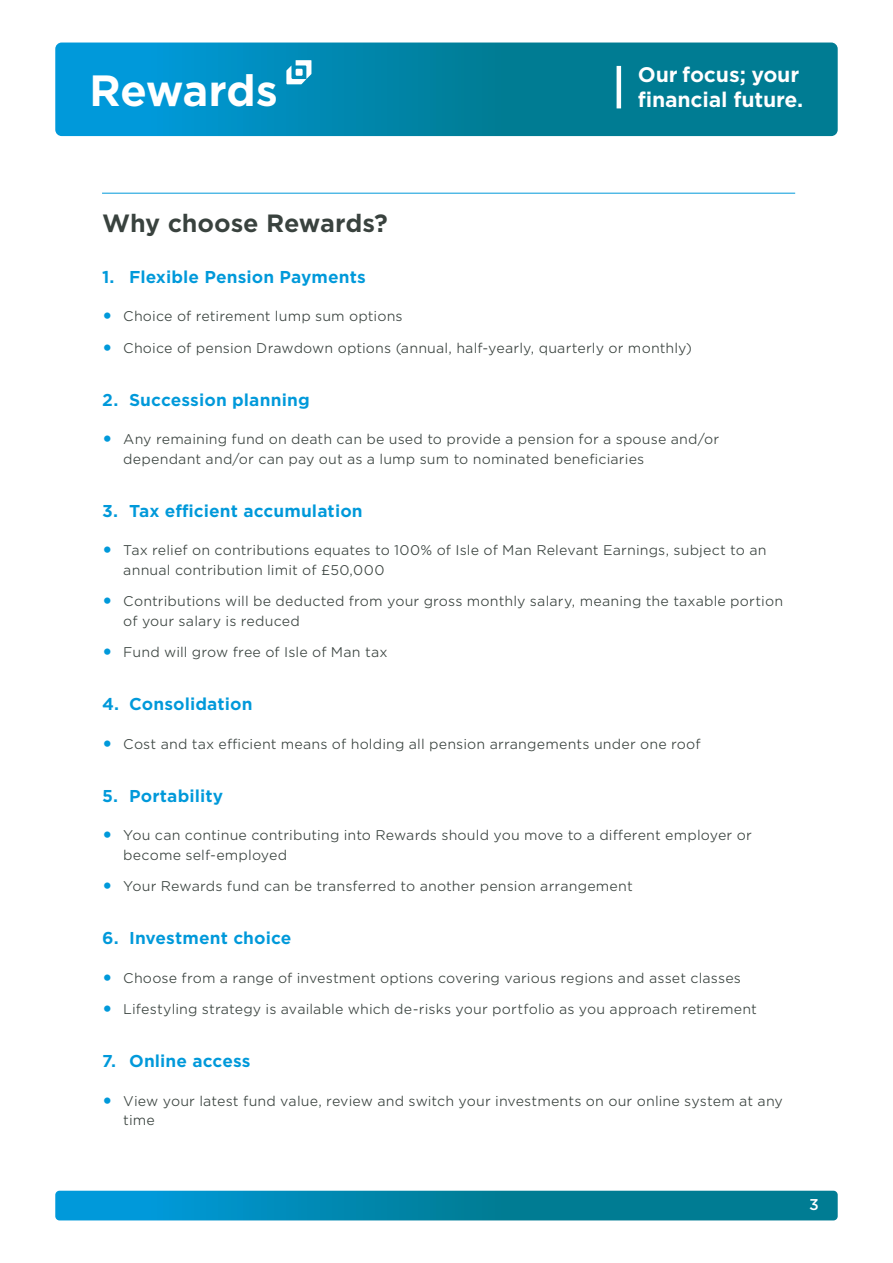
<style>
.page{position:relative;width:893px;height:1263px;background:#fff}
.page>*{position:absolute;margin:0;border:0;box-sizing:border-box;transform-origin:0 0}
.t1{font:700 42px "Gotham S Sm";letter-spacing:-.02em;color:#fff}
.Heading{font:700 24px "Gotham S Sm";letter-spacing:-.01em;color:#39423e}
.t2{font:700 20.25px "Gotham S Sm";letter-spacing:-.01em;color:#fff}
.t3{font:700 16.5px "Gotham S Sm";letter-spacing:.005em;color:#0099da}
.t4{font:500 15px "Gotham S Sm";color:#fff}
.t5{font:300 13.5px/19.5px "Gotham S Sm";letter-spacing:.01em;color:#39423e}
.s1{font-family:"Gotham";font-weight:700;font-size:21px;color:#0099da}
</style>
<div class="page">
<svg style="left:55px;top:1191px;width:783px;height:29px;background:#0085aa"></svg>
<svg style="left:55px;top:43px;width:783px;height:93px;background:#0085aa"></svg>
<hr style="left:617px;top:66px;width:4px;height:42px;background:#fff">
<svg style="left:286px;top:60px;width:25px;height:24px"></svg>
<hr style="left:102px;top:193px;width:693px;height:1px;background:#0099da">
<h1 class="t1" style="left:89px;top:62px;width:190px">Rewards</h1>
<h3 class="t2" style="left:638px;top:61px;width:163px">Our focus; your</h3>
<h3 class="t2" style="left:638px;top:85px;width:167px">financial future.</h3>
<p class="Heading" style="left:102px;top:206px;width:287px">Why choose Rewards?</p>
<p class="t3" style="left:102px;top:265px;width:265px">1. Flexible Pension Payments</p>
<p class="t5" style="left:102px;top:306px;width:302px"><span class="s1">•</span> Choice of retirement lump sum options</p>
<p class="t5" style="left:102px;top:337px;width:591px"><span class="s1">•</span> Choice of pension Drawdown options (annual, half-yearly, quarterly or monthly)</p>
<p class="t3" style="left:102px;top:388px;width:209px">2. Succession planning</p>
<p class="t5" style="left:123px;top:429px;width:597px;text-indent:-21px"><span class="s1">•</span> Any remaining fund on death can be used to provide a pension for a spouse and/or dependant and/or can pay out as a lump sum to nominated beneficiaries</p>
<p class="t3" style="left:102px;top:499px;width:262px">3. Tax efficient accumulation</p>
<p class="t5" style="left:123px;top:540px;width:645px;text-indent:-21px"><span class="s1">•</span> Tax relief on contributions equates to 100% of Isle of Man Relevant Earnings, subject to an annual contribution limit of £50,000</p>
<p class="t5" style="left:123px;top:591px;width:661px;text-indent:-21px"><span class="s1">•</span> Contributions will be deducted from your gross monthly salary, meaning the taxable portion of your salary is reduced</p>
<p class="t5" style="left:102px;top:642px;width:287px"><span class="s1">•</span> Fund will grow free of Isle of Man tax</p>
<p class="t3" style="left:102px;top:693px;width:152px">4. Consolidation</p>
<p class="t5" style="left:102px;top:733px;width:600px"><span class="s1">•</span> Cost and tax efficient means of holding all pension arrangements under one roof</p>
<p class="t3" style="left:102px;top:784px;width:123px">5. Portability</p>
<p class="t5" style="left:123px;top:825px;width:630px;text-indent:-21px"><span class="s1">•</span> You can continue contributing into Rewards should you move to a different employer or become self-employed</p>
<p class="t5" style="left:102px;top:876px;width:532px"><span class="s1">•</span> Your Rewards fund can be transferred to another pension arrangement</p>
<p class="t3" style="left:102px;top:927px;width:191px">6. Investment choice</p>
<p class="t5" style="left:102px;top:967px;width:640px"><span class="s1">•</span> Choose from a range of investment options covering various regions and asset classes</p>
<p class="t5" style="left:102px;top:999px;width:656px"><span class="s1">•</span> Lifestyling strategy is available which de-risks your portfolio as you approach retirement</p>
<p class="t3" style="left:102px;top:1050px;width:150px">7. Online access</p>
<p class="t5" style="left:123px;top:1090px;width:661px;text-indent:-21px"><span class="s1">•</span> View your latest fund value, review and switch your investments on our online system at any time</p>
<p class="t4" style="left:809px;top:1194px;width:11px">3</p>
</div>
